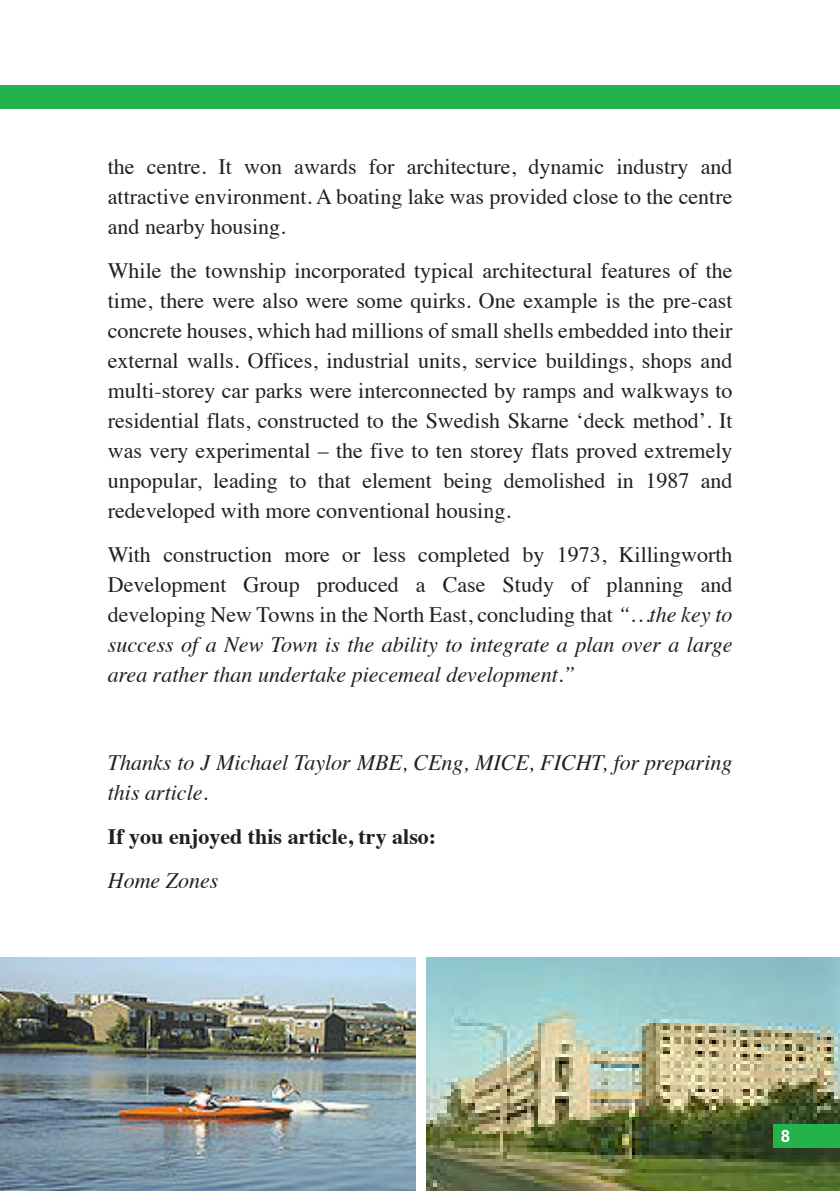
<style>
.page{position:relative;width:840px;height:1191px;background:#fff}
.page>*{position:absolute;margin:0;border:0;box-sizing:border-box;transform-origin:0 0}
.t1{font:22px/30px "Times";color:#231f20;text-align:justify}
.t2{font:italic 22px/30px "Times";color:#231f20}
.t3{font:700 22px "Times";color:#231f20}
.t4{font:700 17px "Arial MT Std";color:#fff}
.s1{font-style:italic}
</style>
<div class="page">
<img style="left:1px;top:958px;width:414px;height:233px">
<img style="left:426px;top:958px;width:413px;height:233px">
<div style="left:773px;top:1123px;width:66px;height:24px;background:#23b24b"></div>
<div style="left:0;top:85px;width:839px;height:24px;background:#23b24b"></div>
<p class="t1" style="left:108px;top:149px;width:626px">the centre. It won awards for architecture, dynamic industry and attractive environment. A boating lake was provided close to the centre and nearby housing.</p>
<p class="t1" style="left:108px;top:253px;width:626px">While the township incorporated typical architectural features of the time, there were also were some quirks. One example is the pre-cast concrete houses, which had millions of small shells embedded into their external walls. Offices, industrial units, service buildings, shops and multi-storey car parks were interconnected by ramps and walkways to residential flats, constructed to the Swedish Skarne ‘deck method’. It was very experimental – the five to ten storey flats proved extremely unpopular, leading to that element being demolished in 1987 and redeveloped with more conventional housing.</p>
<p class="t1" style="left:108px;top:537px;width:626px">With construction more or less completed by 1973, Killingworth Development Group produced a Case Study of planning and developing New Towns in the North East, concluding that <span class="s1">“…the key to success of a New Town is the ability to integrate a plan over a large area rather than undertake piecemeal development.”</span></p>
<p class="t2" style="left:108px;top:746px;width:626px">Thanks to J Michael Taylor MBE, CEng, MICE, FICHT, for preparing this article.</p>
<p class="t3" style="left:108px;top:815px;width:330px">If you enjoyed this article, try also:</p>
<p class="t2" style="left:108px;top:864px;width:112px">Home Zones</p>
<p class="t4" style="left:780px;top:1125px;width:11px">8</p>
</div>
